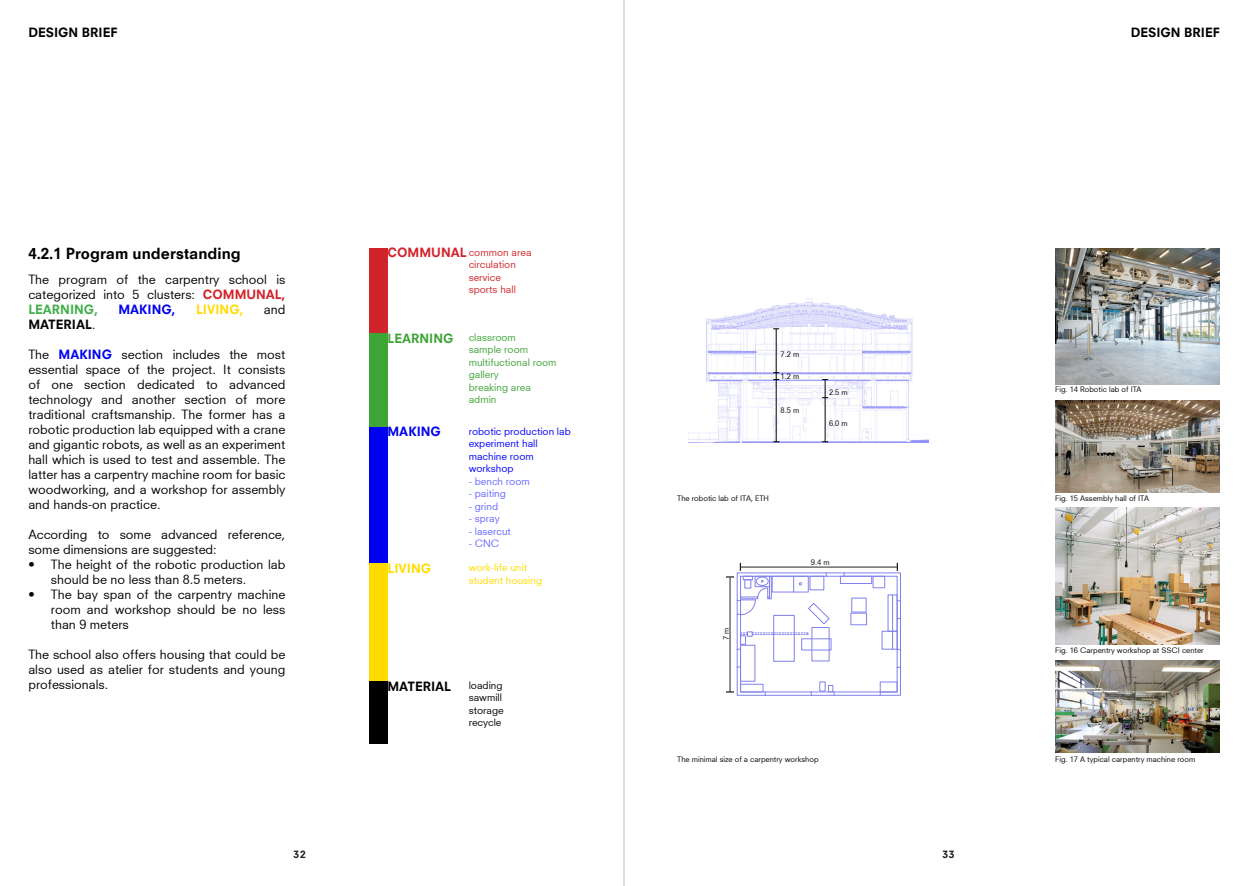
<style>
.page{position:relative;width:1248px;height:886px;background:#fff}
.page>*{position:absolute;margin:0;border:0;box-sizing:border-box;transform-origin:0 0}
.subtitle__Neuzeits__10pt{font:15px "Neuzeit S Heavy";color:#000}
.text__Neuzeits__10pt{font:12.5px/15px "Neuzeit S";color:#000;text-align:justify}
.t1{font:12.5px "Neuzeit S Heavy";color:#000}
.text__Neuzeits__10pt-2{font:12.5px "Neuzeit S Heavy";color:#000201}
.text__NeuzeitsHeavy__10pt{font:12.5px "Neuzeit S Heavy";color:#d1232a}
.text__NeuzeitsHeavy__10pt-2{font:12.5px "Neuzeit S Heavy";color:#3ea435}
.text__NeuzeitsHeavy__10pt-3{font:12.5px "Neuzeit S Heavy";color:#000201}
.text__Neuzeits__10pt-3{font:12.5px "Neuzeit S Heavy";color:#0000f0}
.text__Neuzeits__10pt-4{font:12.5px "Neuzeit S Heavy";color:#ffdc01}
.text__NeuzeitsHeavy__10pt-4{font:12.5px "Neuzeit S Heavy";color:#0000f0}
.text__NeuzeitsHeavy__10pt-5{font:12.5px "Neuzeit S Heavy";color:#ffdc01}
.text__Neuzeits__10pt-5{font:12.5px "Neuzeit SLT Std";color:#000201}
.text__NeuzeitsHeavy__10pt-6{font:10px "Neuzeit S";color:#3ea435}
.text__NeuzeitsHeavy__10pt-7{font:10px "Neuzeit S";color:#00f}
.text__NeuzeitsHeavy__10pt-8{font:10px "Neuzeit S";color:#66f}
.text__NeuzeitsHeavy__10pt-9{font:10px "Neuzeit S";color:#d1232a}
.text__NeuzeitsHeavy__10pt-10{font:10px "Neuzeit S";color:#000201}
.text__NeuzeitsHeavy__10pt-11{font:10px "Neuzeit S";color:#ffdc01}
.t2{font:10px "Neuzeit S Heavy";color:#231f20}
.caption__Neuzeits__6pt{font:7.5px "Neuzeit S";color:#000}
.s1{font-family:"Neuzeit S Heavy";color:#d1232a}
.s2{font-family:"Neuzeit S Heavy";color:#40ae49}
.s3{font-family:"Neuzeit S";color:#000}
.s4{font-family:"Neuzeit S Heavy";color:#0000f0}
</style>
<div class="page">
<hr style="left:623px;top:0;width:1px;height:886px;background:#bcbdc0">
<div style="left:369px;top:248px;width:18px;height:85px;background:#d1232a"></div>
<div style="left:369px;top:333px;width:18px;height:94px;background:#3ea435"></div>
<div style="left:369px;top:427px;width:18px;height:136px;background:#0000f0"></div>
<div style="left:369px;top:681px;width:18px;height:63px;background:#000"></div>
<div style="left:369px;top:563px;width:18px;height:118px;background:#ffdc01"></div>
<img style="left:688px;top:298px;width:240px;height:145px">
<img style="left:1055px;top:248px;width:164px;height:137px">
<img style="left:1055px;top:400px;width:164px;height:93px">
<hr style="left:824px;top:379px;width:1px;height:63px;background:#000201">
<hr style="left:776px;top:329px;width:1px;height:113px;background:#000201">
<hr style="left:729px;top:577px;width:1px;height:115px;background:#231f20">
<img style="left:1055px;top:508px;width:164px;height:137px">
<img style="left:1055px;top:660px;width:164px;height:92px">
<hr style="left:892px;top:595px;width:1px;height:54px;background:#8181ee">
<div style="left:811px;top:627px;width:18px;height:34px;border:1px solid #8181ee"></div>
<div style="left:740px;top:645px;width:15px;height:36px;border:1px solid #8181ee"></div>
<div style="left:801px;top:639px;width:30px;height:11px;border:1px solid #8181ee"></div>
<div style="left:819px;top:682px;width:6px;height:9px;border:1px solid #8181ee"></div>
<div style="left:773px;top:615px;width:21px;height:46px;border:1px solid #8181ee"></div>
<div style="left:881px;top:631px;width:16px;height:18px;border:1px solid #8181ee"></div>
<div style="left:850px;top:613px;width:16px;height:12px;border:1px solid #8181ee"></div>
<div style="left:887px;top:595px;width:10px;height:36px;border:1px solid #8181ee"></div>
<svg style="left:741px;top:632px;width:67px;height:4px"></svg>
<hr style="left:834px;top:695px;width:46px;height:1px;background:#8181ee">
<hr style="left:834px;top:692px;width:46px;height:1px;background:#8181ee">
<hr style="left:765px;top:695px;width:46px;height:1px;background:#8181ee">
<hr style="left:765px;top:692px;width:46px;height:1px;background:#8181ee">
<hr style="left:740px;top:614px;width:1px;height:35px;background:#8181ee">
<hr style="left:900px;top:618px;width:1px;height:31px;background:#8181ee">
<hr style="left:896px;top:618px;width:1px;height:31px;background:#8181ee">
<hr style="left:736px;top:614px;width:1px;height:35px;background:#8181ee">
<svg style="left:879px;top:649px;width:22px;height:47px"></svg>
<svg style="left:810px;top:685px;width:24px;height:11px"></svg>
<svg style="left:726px;top:649px;width:39px;height:47px"></svg>
<svg style="left:726px;top:563px;width:175px;height:61px"></svg>
<p class="t1" style="left:28px;top:24px;width:90px">DESIGN BRIEF</p>
<p class="t1" style="left:1130px;top:24px;width:90px">DESIGN BRIEF</p>
<p class="subtitle__Neuzeits__10pt" style="left:28px;top:245px;width:214px">4.2.1 Program understanding</p>
<p class="text__NeuzeitsHeavy__10pt" style="left:387px;top:245px;width:81px">COMMUNAL</p>
<p class="text__NeuzeitsHeavy__10pt-9" style="left:468px;top:246px;width:64px">common area</p>
<p class="text__NeuzeitsHeavy__10pt-9" style="left:468px;top:258px;width:49px">circulation</p>
<p class="text__NeuzeitsHeavy__10pt-9" style="left:468px;top:271px;width:34px">service</p>
<p class="text__NeuzeitsHeavy__10pt-9" style="left:468px;top:283px;width:49px">sports hall</p>
<p class="text__NeuzeitsHeavy__10pt-6" style="left:468px;top:331px;width:49px">classroom</p>
<p class="text__NeuzeitsHeavy__10pt-6" style="left:468px;top:343px;width:61px">sample room</p>
<p class="text__NeuzeitsHeavy__10pt-6" style="left:468px;top:356px;width:89px">multifuctional room</p>
<p class="text__NeuzeitsHeavy__10pt-6" style="left:468px;top:368px;width:32px">gallery</p>
<p class="text__NeuzeitsHeavy__10pt-6" style="left:468px;top:381px;width:64px">breaking area</p>
<p class="text__NeuzeitsHeavy__10pt-6" style="left:468px;top:393px;width:29px">admin</p>
<p class="text__NeuzeitsHeavy__10pt-7" style="left:468px;top:425px;width:104px">robotic production lab</p>
<p class="text__NeuzeitsHeavy__10pt-7" style="left:468px;top:437px;width:70px">experiment hall</p>
<p class="text__NeuzeitsHeavy__10pt-7" style="left:468px;top:450px;width:67px">machine room</p>
<p class="text__NeuzeitsHeavy__10pt-7" style="left:468px;top:462px;width:47px">workshop</p>
<p class="text__NeuzeitsHeavy__10pt-8" style="left:468px;top:475px;width:63px">- bench room</p>
<p class="text__NeuzeitsHeavy__10pt-8" style="left:468px;top:487px;width:39px">- paiting</p>
<p class="text__NeuzeitsHeavy__10pt-8" style="left:468px;top:500px;width:31px">- grind</p>
<p class="text__NeuzeitsHeavy__10pt-8" style="left:468px;top:512px;width:33px">- spray</p>
<p class="text__NeuzeitsHeavy__10pt-8" style="left:468px;top:525px;width:44px">- lasercut</p>
<p class="text__NeuzeitsHeavy__10pt-8" style="left:468px;top:537px;width:32px">- CNC</p>
<p class="text__NeuzeitsHeavy__10pt-11" style="left:468px;top:561px;width:60px">work-life unit</p>
<p class="text__NeuzeitsHeavy__10pt-11" style="left:468px;top:574px;width:75px">student housing</p>
<p class="text__Neuzeits__10pt" style="left:28px;top:272px;width:258px">The program of the carpentry school is categorized into 5 clusters: <span class="s1">COMMUNAL, </span><span class="s2">LEARNING,</span></p>
<p class="text__Neuzeits__10pt-3" style="left:118px;top:302px;width:58px">MAKING,</p>
<p class="text__Neuzeits__10pt-4" style="left:196px;top:302px;width:49px">LIVING,</p>
<p class="text__Neuzeits__10pt-5" style="left:264px;top:302px;width:23px">and</p>
<p class="text__Neuzeits__10pt-2" style="left:28px;top:317px;width:69px">MATERIAL<span class="s3">.</span></p>
<p class="text__Neuzeits__10pt" style="left:28px;top:347px;width:258px">The <span class="s4">MAKING</span> section includes the most essential space of the project. It consists of one section dedicated to advanced technology and another section of more traditional craftsmanship. The former has a robotic production lab equipped with a crane and gigantic robots, as well as an experiment hall which is used to test and assemble. The latter has a carpentry machine room for basic woodworking, and a workshop for assembly and hands-on practice.</p>
<p class="text__Neuzeits__10pt" style="left:28px;top:527px;width:258px">According to some advanced reference, some dimensions are suggested:</p>
<p class="text__Neuzeits__10pt" style="left:51px;top:557px;width:236px;text-indent:-22px">• The height of the robotic production lab should be no less than 8.5 meters.</p>
<p class="text__Neuzeits__10pt" style="left:51px;top:587px;width:236px;text-indent:-22px">• The bay span of the carpentry machine room and workshop should be no less than 9 meters</p>
<p class="text__Neuzeits__10pt" style="left:28px;top:647px;width:258px">The school also offers housing that could be also used as atelier for students and young professionals.</p>
<p class="text__NeuzeitsHeavy__10pt-2" style="left:387px;top:330px;width:67px">LEARNING</p>
<p class="text__NeuzeitsHeavy__10pt-4" style="left:387px;top:424px;width:55px">MAKING</p>
<p class="text__NeuzeitsHeavy__10pt-5" style="left:387px;top:561px;width:45px">LIVING</p>
<p class="text__NeuzeitsHeavy__10pt-3" style="left:387px;top:678px;width:65px">MATERIAL</p>
<p class="text__NeuzeitsHeavy__10pt-10" style="left:468px;top:679px;width:35px">loading</p>
<p class="text__NeuzeitsHeavy__10pt-10" style="left:468px;top:692px;width:35px">sawmill</p>
<p class="text__NeuzeitsHeavy__10pt-10" style="left:468px;top:704px;width:37px">storage</p>
<p class="text__NeuzeitsHeavy__10pt-10" style="left:468px;top:717px;width:34px">recycle</p>
<p class="t2" style="left:293px;top:848px;width:14px">32</p>
<p class="caption__Neuzeits__6pt" style="left:780px;top:350px;width:20px">7.2 m</p>
<p class="caption__Neuzeits__6pt" style="left:780px;top:372px;width:20px">1.2 m</p>
<p class="caption__Neuzeits__6pt" style="left:780px;top:406px;width:20px">8.5 m</p>
<p class="caption__Neuzeits__6pt" style="left:829px;top:388px;width:20px">2.5 m</p>
<p class="caption__Neuzeits__6pt" style="left:829px;top:419px;width:20px">6.0 m</p>
<p class="caption__Neuzeits__6pt" style="left:1055px;top:385px;width:88px">Fig. 14 Robotic lab of ITA</p>
<p class="caption__Neuzeits__6pt" style="left:677px;top:493px;width:93px">The robotic lab of ITA, ETH</p>
<p class="caption__Neuzeits__6pt" style="left:1055px;top:493px;width:95px">Fig. 15 Assembly hall of ITA</p>
<p class="caption__Neuzeits__6pt" style="left:721px;top:640px;width:14px;rotate:-90deg">7 m</p>
<p class="caption__Neuzeits__6pt" style="left:810px;top:558px;width:20px">9.4 m</p>
<p class="caption__Neuzeits__6pt" style="left:1055px;top:645px;width:150px">Fig. 16 Carpentry workshop at SSCI center</p>
<p class="caption__Neuzeits__6pt" style="left:677px;top:754px;width:143px">The minimal size of a carpentry workshop</p>
<p class="caption__Neuzeits__6pt" style="left:1055px;top:754px;width:142px">Fig. 17 A typical carpentry machine room</p>
<p class="t2" style="left:942px;top:848px;width:14px">33</p>
</div>
